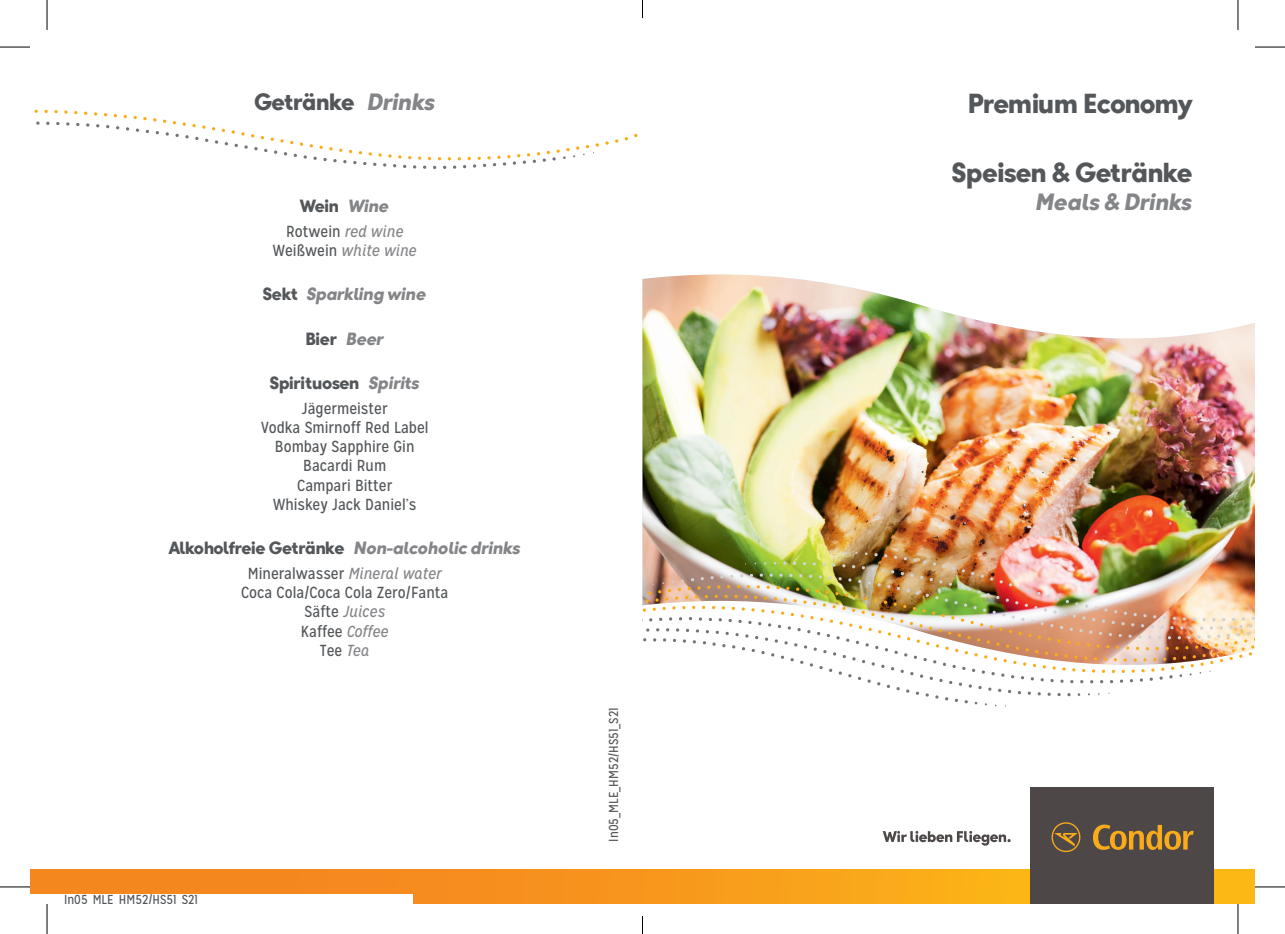
<style>
.page{position:relative;width:1285px;height:934px;background:#fff}
.page>*{position:absolute;margin:0;border:0;box-sizing:border-box;transform-origin:0 0}
.t1{font:900 28px "Thomas Headline";letter-spacing:-.02em;color:#54575a}
.t2{font:900 24px "Thomas Headline";letter-spacing:-.02em;color:#54575a}
.t3{font:italic 900 24px "Thomas Headline";color:#848588}
.t4{font:900 18px "Thomas Headline";letter-spacing:-.015em;color:#54575a}
.t5{font:italic 900 18px "Thomas Headline";color:#848588}
.t6{font:16px/19.2px "Mission Gothic";color:#54575a;text-align:center}
.t7{font:italic 16px/19.2px "Mission Gothic";color:#848588;text-align:center}
.t8{font:13px "Mission Gothic";color:#54575a}
.s1{font-style:italic;color:#848588}
.s2{font-style:normal;color:#54575a}
</style>
<div class="page">
<svg style="left:30px;top:869px;width:1225px;height:34px;background:#f7981c"></svg>
<div style="left:1030px;top:787px;width:184px;height:116px;background:#4d4847"></div>
<svg style="left:882px;top:831px;width:128px;height:14px"></svg>
<img style="left:642px;top:274px;width:613px;height:277px">
<img style="left:642px;top:551px;width:613px;height:155px">
<svg style="left:34px;top:109px;width:603px;height:60px"></svg>
<div style="left:30px;top:894px;width:382px;height:9px;background:#fff"></div>
<svg style="left:1093px;top:824px;width:100px;height:26px"></svg>
<svg style="left:1051px;top:822px;width:29px;height:29px"></svg>
<hr style="left:0;top:47px;width:30px;height:1px;background:#000">
<hr style="left:1255px;top:47px;width:30px;height:1px;background:#000">
<hr style="left:0;top:886px;width:30px;height:1px;background:#000">
<hr style="left:1255px;top:886px;width:30px;height:1px;background:#000">
<hr style="left:47px;top:0;width:1px;height:30px;background:#000">
<hr style="left:47px;top:903px;width:1px;height:30px;background:#000">
<hr style="left:1237px;top:0;width:1px;height:30px;background:#000">
<hr style="left:1237px;top:903px;width:1px;height:30px;background:#000">
<svg style="left:642px;top:0;width:1px;height:18px"></svg>
<svg style="left:642px;top:915px;width:1px;height:18px"></svg>
<h2 class="t2" style="left:254px;top:87px;width:183px">Getränke <span class="s1">Drinks</span></h2>
<p class="t4" style="left:300px;top:194px;width:91px">Wein <span class="s1">Wine</span></p>
<p class="t7" style="left:273px;top:221px;width:145px"><span class="s2">Rotwein</span> red wine<br><span class="s2">Weißwein</span> white wine</p>
<p class="t5" style="left:263px;top:282px;width:165px"><span class="s2">Sekt</span> Sparkling wine</p>
<p class="t4" style="left:306px;top:327px;width:80px">Bier <span class="s1">Beer</span></p>
<p class="t4" style="left:270px;top:371px;width:151px">Spirituosen <span class="s1">Spirits</span></p>
<p class="t6" style="left:261px;top:398px;width:169px">Jägermeister<br>Vodka Smirnoff Red Label<br>Bombay Sapphire Gin<br>Bacardi Rum<br>Campari Bitter<br>Whiskey Jack Daniel’s</p>
<p class="t4" style="left:169px;top:536px;width:353px">Alkoholfreie Getränke <span class="s1">Non-alcoholic drinks</span></p>
<p class="t6" style="left:241px;top:563px;width:209px">Mineralwasser <span class="s1">Mineral water<br></span>Coca Cola/Coca Cola Zero/Fanta<br>Säfte <span class="s1">Juices<br></span>Kaffee <span class="s1">Coffee<br></span>Tee <span class="s1">Tea</span></p>
<p class="t8" style="left:64px;top:891px;width:135px">In05_MLE_HM52/HS51_S21</p>
<p class="t8" style="left:606px;top:841px;width:135px;rotate:-90deg">In05_MLE_HM52/HS51_S21</p>
<h1 class="t1" style="left:967px;top:86px;width:226px">Premium Economy</h1>
<h1 class="t1" style="left:951px;top:154px;width:242px">Speisen &amp; Getränke</h1>
<h2 class="t3" style="left:1036px;top:187px;width:158px">Meals &amp; Drinks</h2>
</div>
